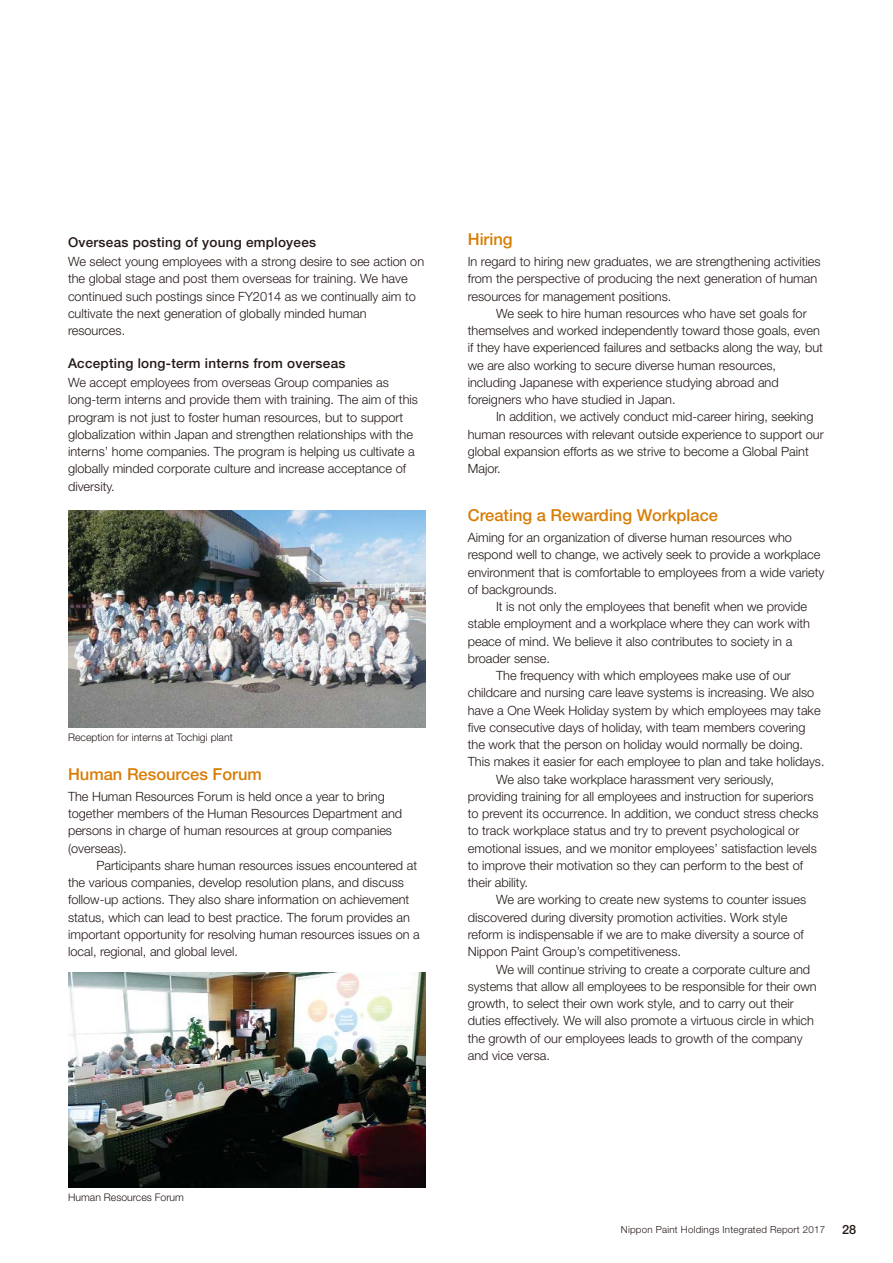
<style>
.page{position:relative;width:893px;height:1263px;background:#fff}
.page>*{position:absolute;margin:0;border:0;box-sizing:border-box;transform-origin:0 0}
.t1{font:500 16.5px "Helvetica Neue LT Std";color:#d87d06}
.t2{font:500 13.5px "Helvetica Neue LT Std";letter-spacing:.02em;color:#231815}
.t3{font:300 12.75px/17.2px "Helvetica Neue LT Std";color:#231815}
.t4{font:500 12.75px "Helvetica Neue LT Std";color:#231815}
.t5{font:300 10.5px "Helvetica Neue LT Std";color:#231815}
.t6{font:300 9.75px "Helvetica Neue LT Std";letter-spacing:.025em;color:#231815}
</style>
<div class="page">
<img style="left:68px;top:510px;width:357px;height:218px">
<img style="left:68px;top:972px;width:357px;height:216px">
<p class="t2" style="left:68px;top:234px;width:250px">Overseas posting of young employees</p>
<p class="t3" style="left:68px;top:253px;width:358px">We select young employees with a strong desire to see action on the global stage and post them overseas for training. We have continued such postings since FY2014 as we continually aim to cultivate the next generation of globally minded human resources.</p>
<p class="t2" style="left:68px;top:355px;width:279px">Accepting long-term interns from overseas</p>
<p class="t3" style="left:68px;top:374px;width:351px">We accept employees from overseas Group companies as long-term interns and provide them with training. The aim of this program is not just to foster human resources, but to support globalization within Japan and strengthen relationships with the interns’ home companies. The program is helping us cultivate a globally minded corporate culture and increase acceptance of diversity.</p>
<p class="t5" style="left:68px;top:731px;width:166px">Reception for interns at Tochigi plant</p>
<p class="t1" style="left:68px;top:764px;width:195px">Human Resources Forum</p>
<p class="t3" style="left:68px;top:787px;width:336px">The Human Resources Forum is held once a year to bring together members of the Human Resources Department and persons in charge of human resources at group companies (overseas).</p>
<p class="t3" style="left:68px;top:856px;width:353px;text-indent:28px">Participants share human resources issues encountered at the various companies, develop resolution plans, and discuss follow-up actions. They also share information on achievement status, which can lead to best practice. The forum provides an important opportunity for resolving human resources issues on a local, regional, and global level.</p>
<p class="t1" style="left:468px;top:229px;width:46px">Hiring</p>
<p class="t3" style="left:468px;top:253px;width:354px">In regard to hiring new graduates, we are strengthening activities from the perspective of producing the next generation of human resources for management positions.</p>
<p class="t3" style="left:468px;top:304px;width:357px;text-indent:28px">We seek to hire human resources who have set goals for themselves and worked independently toward those goals, even if they have experienced failures and setbacks along the way, but we are also working to secure diverse human resources, including Japanese with experience studying abroad and foreigners who have studied in Japan.</p>
<p class="t3" style="left:468px;top:408px;width:357px;text-indent:28px">In addition, we actively conduct mid-career hiring, seeking human resources with relevant outside experience to support our global expansion efforts as we strive to become a Global Paint Major.</p>
<p class="t1" style="left:468px;top:505px;width:252px">Creating a Rewarding Workplace</p>
<p class="t3" style="left:468px;top:529px;width:358px">Aiming for an organization of diverse human resources who respond well to change, we actively seek to provide a workplace environment that is comfortable to employees from a wide variety of backgrounds.</p>
<p class="t3" style="left:496px;top:598px;width:313px">It is not only the employees that benefit when we provide</p>
<p class="t3" style="left:468px;top:615px;width:344px">stable employment and a workplace where they can work with</p>
<p class="t3" style="left:468px;top:632px;width:326px">peace of mind. We believe it also contributes to society in a</p>
<p class="t3" style="left:468px;top:649px;width:84px">broader sense.</p>
<p class="t3" style="left:496px;top:667px;width:296px">The frequency with which employees make use of our</p>
<p class="t3" style="left:468px;top:684px;width:348px">childcare and nursing care leave systems is increasing. We also</p>
<p class="t3" style="left:468px;top:701px;width:354px">have a One Week Holiday system by which employees may take</p>
<p class="t3" style="left:468px;top:718px;width:339px">five consecutive days of holiday, with team members covering</p>
<p class="t3" style="left:468px;top:736px;width:337px">the work that the person on holiday would normally be doing.</p>
<p class="t3" style="left:468px;top:753px;width:358px">This makes it easier for each employee to plan and take holidays.</p>
<p class="t3" style="left:496px;top:770px;width:279px">We also take workplace harassment very seriously,</p>
<p class="t3" style="left:468px;top:787px;width:347px">providing training for all employees and instruction for superiors</p>
<p class="t3" style="left:468px;top:805px;width:352px">to prevent its occurrence. In addition, we conduct stress checks</p>
<p class="t3" style="left:468px;top:822px;width:333px">to track workplace status and try to prevent psychological or</p>
<p class="t3" style="left:468px;top:839px;width:351px">emotional issues, and we monitor employees’ satisfaction levels</p>
<p class="t3" style="left:468px;top:856px;width:337px">to improve their motivation so they can perform to the best of</p>
<p class="t3" style="left:468px;top:874px;width:62px">their ability.</p>
<p class="t3" style="left:496px;top:891px;width:312px">We are working to create new systems to counter issues</p>
<p class="t3" style="left:468px;top:908px;width:321px">discovered during diversity promotion activities. Work style</p>
<p class="t3" style="left:468px;top:925px;width:338px">reform is indispensable if we are to make diversity a source of</p>
<p class="t3" style="left:468px;top:943px;width:215px">Nippon Paint Group’s competitiveness.</p>
<p class="t3" style="left:496px;top:960px;width:316px">We will continue striving to create a corporate culture and</p>
<p class="t3" style="left:468px;top:977px;width:351px">systems that allow all employees to be responsible for their own</p>
<p class="t3" style="left:468px;top:994px;width:327px">growth, to select their own work style, and to carry out their</p>
<p class="t3" style="left:468px;top:1012px;width:348px">duties effectively. We will also promote a virtuous circle in which</p>
<p class="t3" style="left:468px;top:1029px;width:336px">the growth of our employees leads to growth of the company</p>
<p class="t3" style="left:468px;top:1046px;width:84px">and vice versa.</p>
<p class="t5" style="left:68px;top:1191px;width:117px">Human Resources Forum</p>
<p class="t6" style="left:621px;top:1224px;width:206px">Nippon Paint Holdings Integrated Report 2017</p>
<p class="t4" style="left:842px;top:1222px;width:16px">28</p>
</div>
